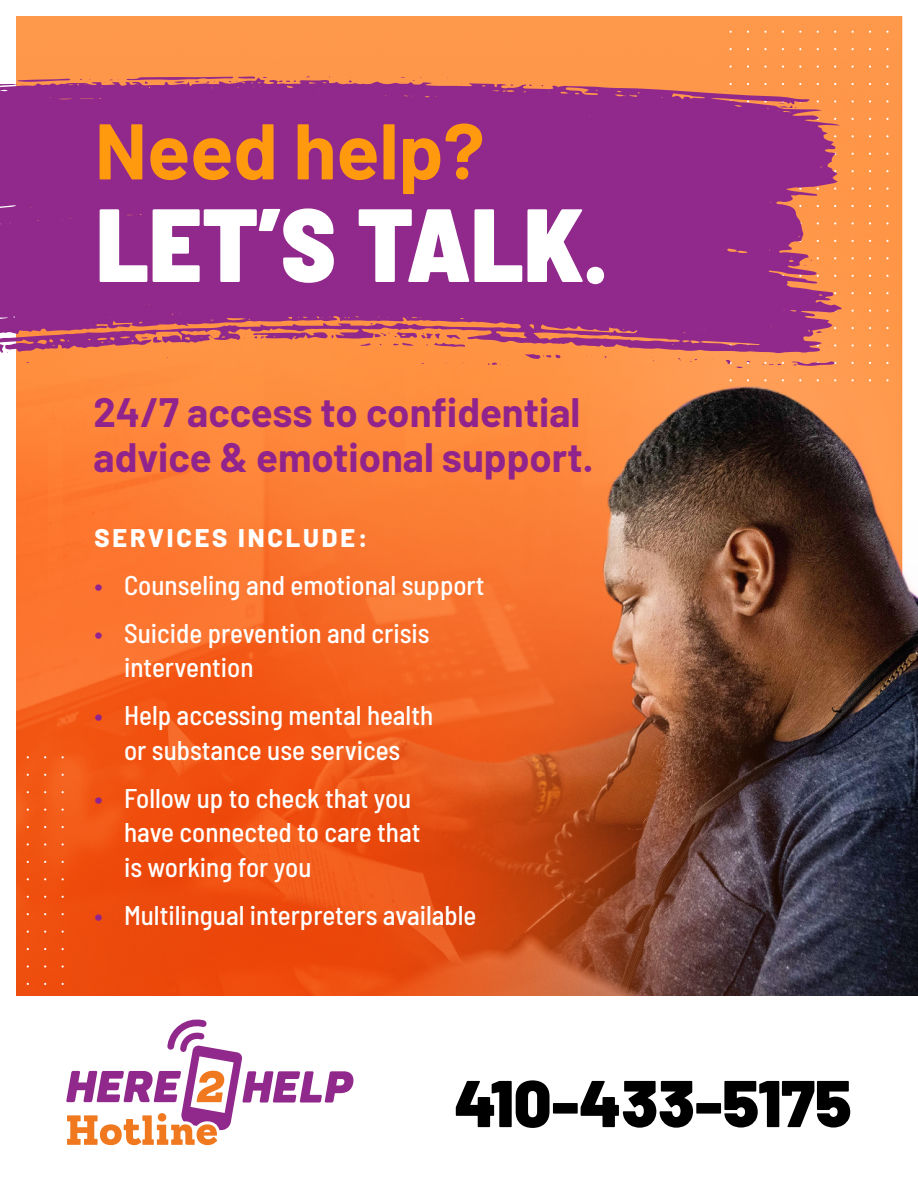
<style>
.page{position:relative;width:918px;height:1188px;background:#fff}
.page>*{position:absolute;margin:0;border:0;box-sizing:border-box;transform-origin:0 0}
.t1{font:900 semi-condensed 103.8px "Barlow";color:#fff}
.t2{font:700 78.75px "Barlow";color:#ff9a0e}
.t3{font:900 66px "Barlow";color:#000}
.t4{font:700 40.2px/44.7px "Barlow";color:#91248c}
.t5{font:500 semi-condensed 27px/34.5px "Barlow";color:#fff}
.t6{font:800 25.5px "Barlow";letter-spacing:.11em;color:#fff}
.s1{font-size:92.25px}
.s2{color:#91248c}
</style>
<div class="page">
<img style="left:16px;top:16px;width:902px;height:980px">
<svg style="left:0;top:77px;width:842px;height:288px;background:#a03882"></svg>
<svg style="left:141px;top:337px;width:22px;height:6px"></svg>
<svg style="left:525px;top:354px;width:36px;height:5px"></svg>
<svg style="left:762px;top:362px;width:22px;height:3px"></svg>
<svg style="left:799px;top:257px;width:20px;height:9px"></svg>
<svg style="left:726px;top:83px;width:6px;height:8px"></svg>
<svg style="left:778px;top:100px;width:23px;height:8px"></svg>
<svg style="left:104px;top:79px;width:15px;height:4px"></svg>
<svg style="left:690px;top:359px;width:7px;height:3px"></svg>
<svg style="left:676px;top:358px;width:5px;height:4px"></svg>
<svg style="left:483px;top:363px;width:18px;height:2px"></svg>
<svg style="left:791px;top:361px;width:45px;height:5px"></svg>
<svg style="left:726px;top:360px;width:25px;height:8px"></svg>
<svg style="left:538px;top:85px;width:6px;height:2px"></svg>
<svg style="left:401px;top:77px;width:4px;height:6px"></svg>
<svg style="left:349px;top:77px;width:6px;height:6px"></svg>
<svg style="left:126px;top:76px;width:130px;height:8px"></svg>
<svg style="left:412px;top:77px;width:13px;height:4px"></svg>
<svg style="left:17px;top:79px;width:53px;height:6px"></svg>
<svg style="left:274px;top:76px;width:36px;height:6px"></svg>
<svg style="left:816px;top:327px;width:7px;height:6px"></svg>
<svg style="left:360px;top:332px;width:106px;height:23px;background:#ef834c"></svg>
<svg style="left:244px;top:324px;width:90px;height:16px"></svg>
<svg style="left:211px;top:334px;width:4px;height:4px"></svg>
<svg style="left:66px;top:1019px;width:288px;height:126px"></svg>
<p class="t2" style="left:95px;top:93px;width:391px">Need help?</p>
<p class="t1" style="left:96px;top:169px;width:513px">LET<span class="s1">’</span>S TALK<span class="s1">.</span></p>
<p class="t4" style="left:94px;top:387px;width:501px">24/7 access to confidential advice &amp; emotional support.</p>
<p class="t6" style="left:94px;top:519px;width:275px">SERVICES INCLUDE:</p>
<p class="t5" style="left:94px;top:566px;width:392px"><span class="s2">•</span> Counseling and emotional support</p>
<p class="t5" style="left:124px;top:614px;width:307px;text-indent:-30px"><span class="s2">•</span> Suicide prevention and crisis intervention</p>
<p class="t5" style="left:94px;top:696px;width:340px;text-align:center"><span class="s2">•</span> Help accessing mental health or substance use services</p>
<p class="t5" style="left:124px;top:779px;width:298px;text-indent:-30px"><span class="s2">•</span> Follow up to check that you have connected to care that is working for you</p>
<p class="t5" style="left:94px;top:896px;width:384px"><span class="s2">•</span> Multilingual interpreters available</p>
<p class="t3" style="left:454px;top:1054px;width:399px">410-433-5175</p>
</div>
